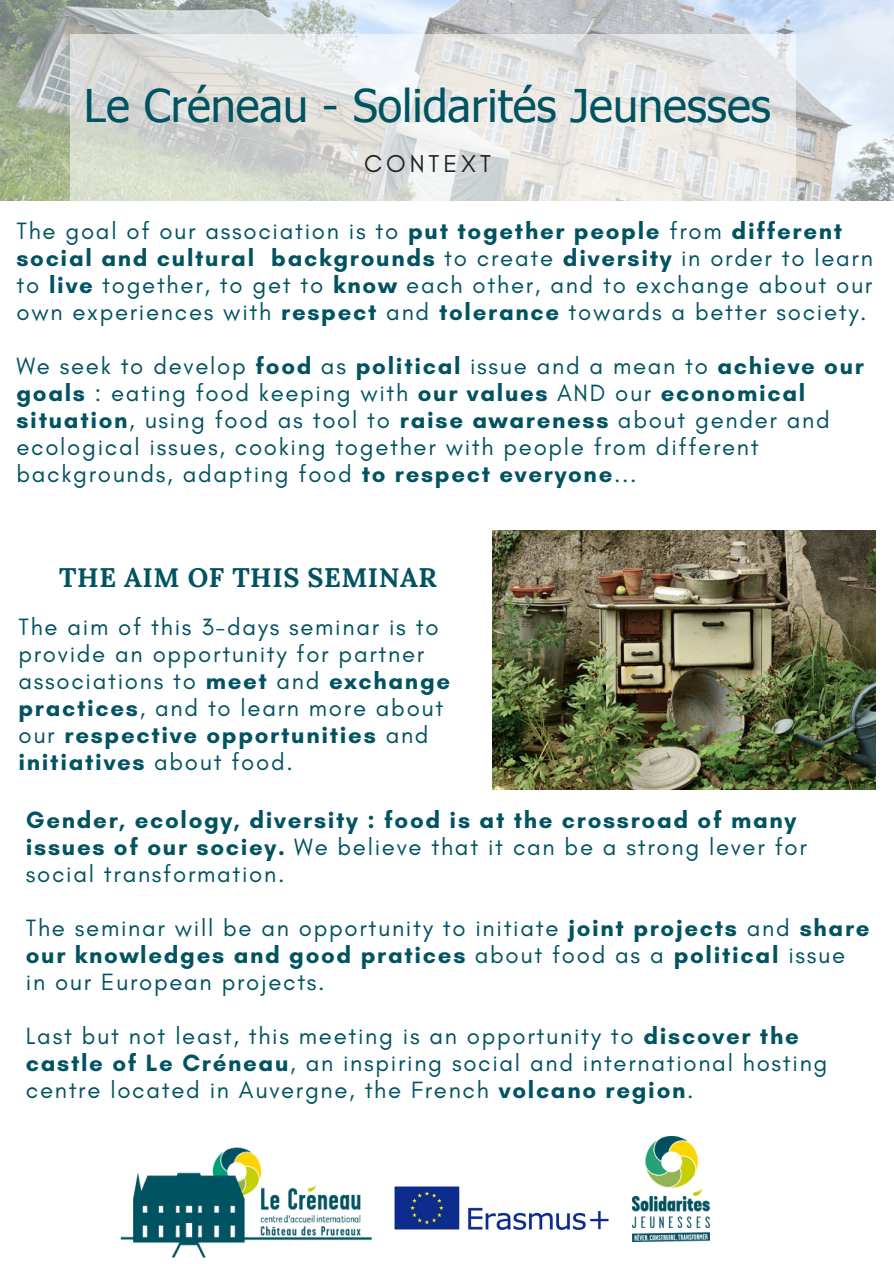
<style>
.page{position:relative;width:894px;height:1264px;background:#fff}
.page>*{position:absolute;margin:0;border:0;box-sizing:border-box;transform-origin:0 0}
.t1{font:45px "Zawgyi One";color:#005361}
.t2{font:700 26.85px "Lora";letter-spacing:.02em;color:#005361}
.t3{font:24.75px "Glacial Indifference";letter-spacing:.16em;color:#222}
.t4{font:24px/27px "Glacial Indifference";letter-spacing:.07em;color:#005361}
.t5{font:700 24px/27px "Glacial Indifference";letter-spacing:.07em;color:#005361}
.s1{font-weight:700}
.s2{font-weight:400}
</style>
<div class="page">
<img style="left:0;top:0;width:893px;height:201px">
<svg style="left:70px;top:34px;width:724px;height:167px;background:#e1e2df"></svg>
<img style="left:120px;top:1147px;width:252px;height:111px">
<img style="left:394px;top:1186px;width:215px;height:44px">
<img style="left:632px;top:1136px;width:76px;height:105px">
<img style="left:492px;top:530px;width:383px;height:259px">
<h2 class="t1" style="left:84px;top:77px;width:688px">Le Créneau - Solidarités Jeunesses</h2>
<p class="t3" style="left:364px;top:148px;width:129px">CONTEXT</p>
<p class="t4" style="left:16px;top:217px;width:857px">The goal of our association is to <span class="s1">put together people</span> from <span class="s1">different social and cultural backgrounds</span> to create <span class="s1">diversity</span> in order to learn to <span class="s1">live</span> together, to get to <span class="s1">know</span> each other, and to exchange about our own experiences with <span class="s1">respect</span> and <span class="s1">tolerance</span> towards a better society.</p>
<p class="t4" style="left:16px;top:352px;width:848px">We seek to develop <span class="s1">food</span> as <span class="s1">political</span> issue and a mean to <span class="s1">achieve our goals</span> : eating food keeping with <span class="s1">our values</span> AND our <span class="s1">economical situation</span>, using food as tool to <span class="s1">raise awareness</span> about gender and ecological issues, cooking together with people from different backgrounds, adapting food <span class="s1">to respect everyone</span>...</p>
<p class="t2" style="left:59px;top:560px;width:379px">THE AIM OF THIS SEMINAR</p>
<p class="t4" style="left:18px;top:612px;width:433px">The aim of this 3-days seminar is to provide an opportunity for partner associations to <span class="s1">meet</span> and <span class="s1">exchange practices</span>, and to learn more about our <span class="s1">respective opportunities</span> and <span class="s1">initiatives</span> about food.</p>
<p class="t5" style="left:26px;top:805px;width:782px">Gender, ecology, diversity : food is at the crossroad of many issues of our sociey. <span class="s2">We believe that it can be a strong lever for social transformation.</span></p>
<p class="t4" style="left:26px;top:913px;width:845px">The seminar will be an opportunity to initiate <span class="s1">joint projects</span> and <span class="s1">share our knowledges and good pratices</span> about food as a <span class="s1">political</span> issue in our European projects.</p>
<p class="t4" style="left:26px;top:1021px;width:802px">Last but not least, this meeting is an opportunity to <span class="s1">discover the castle of Le Créneau</span>, an inspiring social and international hosting centre located in Auvergne, the French <span class="s1">volcano region</span>.</p>
</div>
